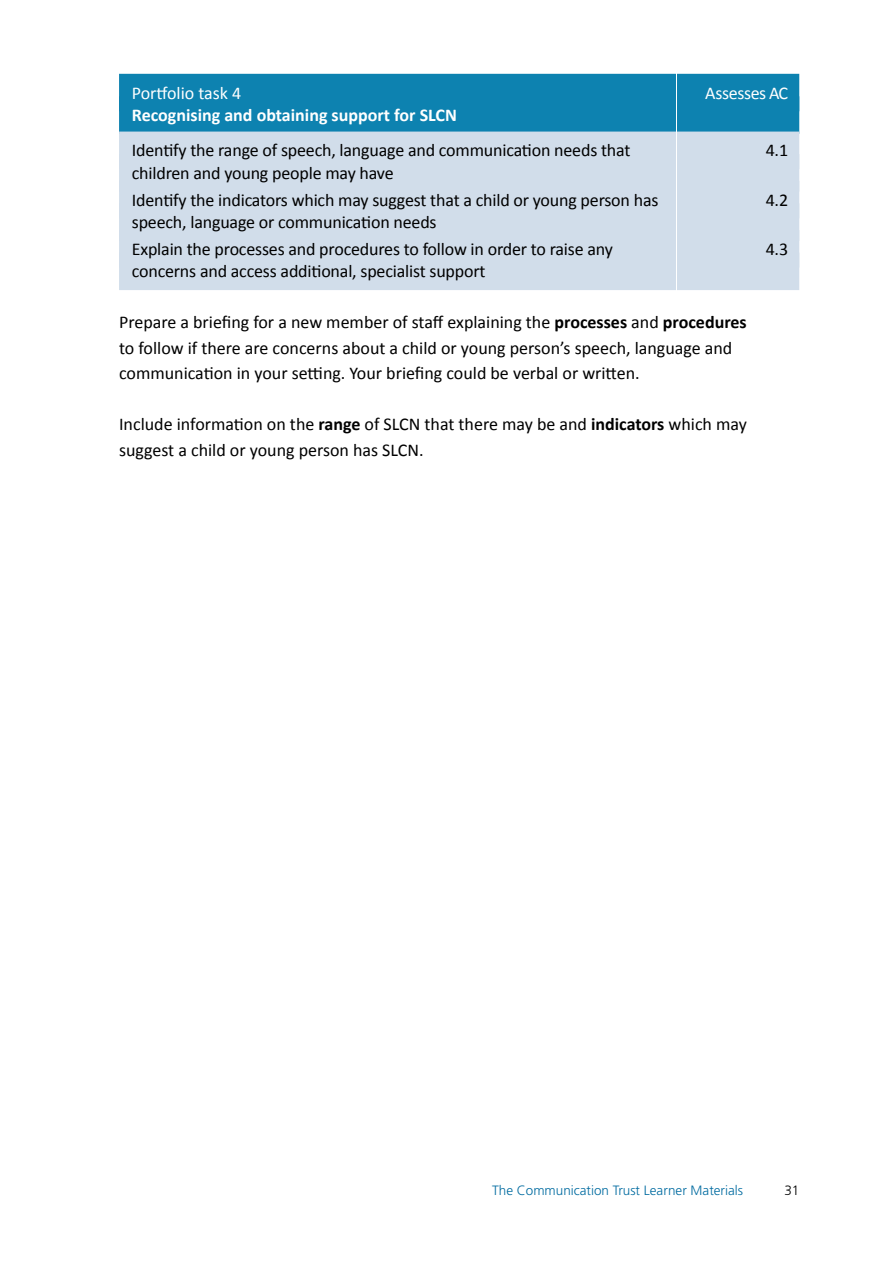
<style>
.page{position:relative;width:893px;height:1263px;background:#fff}
.page>*{position:absolute;margin:0;border:0;box-sizing:border-box;transform-origin:0 0}
.t1{font:18px/25.5px "Calibri";letter-spacing:-.01em;color:#000}
.t2{font:700 18px "Calibri";color:#fff}
.t3{font:18px "Calibri";color:#fff}
.t4{font:18px "Calibri";letter-spacing:-.02em;color:#fff}
.t5{font:300 13.5px "Frutiger";color:#006ba0}
.t6{font:300 13.5px "Frutiger";color:#000}
.s1{font-weight:700}
</style>
<div class="page">
<div style="left:119px;top:74px;width:680px;height:37px;background:#0d82b0"></div>
<div style="left:119px;top:96px;width:680px;height:38px;background:#0d82b0"></div>
<div style="left:119px;top:132px;width:680px;height:37px;background:#d1ddea"></div>
<div style="left:119px;top:154px;width:680px;height:38px;background:#d1ddea"></div>
<div style="left:119px;top:181px;width:680px;height:37px;background:#d1ddea"></div>
<div style="left:119px;top:203px;width:680px;height:38px;background:#d1ddea"></div>
<div style="left:119px;top:230px;width:680px;height:38px;background:#d1ddea"></div>
<div style="left:119px;top:253px;width:680px;height:37px;background:#d1ddea"></div>
<hr style="left:676px;top:0;width:1px;height:311px;background:#fff">
<p class="t3" style="left:132px;top:81px;width:111px">Portfolio task 4</p>
<p class="t4" style="left:705px;top:81px;width:84px">Assesses AC</p>
<p class="t2" style="left:132px;top:104px;width:327px">Recognising and obtaining support for SLCN</p>
<p class="t1" style="left:132px;top:137px;width:500px">Identify the range of speech, language and communication needs that</p>
<p class="t1" style="left:766px;top:137px;width:24px">4.1</p>
<p class="t1" style="left:132px;top:159px;width:528px;line-height:26.7px">children and young people may have<br>Identify the indicators which may suggest that a child or young person has</p>
<p class="t1" style="left:766px;top:186px;width:24px">4.2</p>
<p class="t1" style="left:132px;top:208px;width:483px;line-height:26.7px">speech, language or communication needs<br>Explain the processes and procedures to follow in order to raise any</p>
<p class="t1" style="left:132px;top:258px;width:355px">concerns and access additional, specialist support</p>
<p class="t1" style="left:119px;top:309px;width:629px">Prepare a briefing for a new member of staff explaining the <span class="s1">processes</span> and <span class="s1">procedures </span>to follow if there are concerns about a child or young person’s speech, language and communication in your setting. Your briefing could be verbal or written.</p>
<p class="t1" style="left:119px;top:411px;width:629px">Include information on the <span class="s1">range</span> of SLCN that there may be and <span class="s1">indicators</span> which may suggest a child or young person has SLCN.</p>
<p class="t1" style="left:766px;top:235px;width:24px">4.3</p>
<p class="t5" style="left:492px;top:1182px;width:253px">The Communication Trust Learner Materials</p>
<p class="t6" style="left:784px;top:1182px;width:17px">31</p>
</div>
